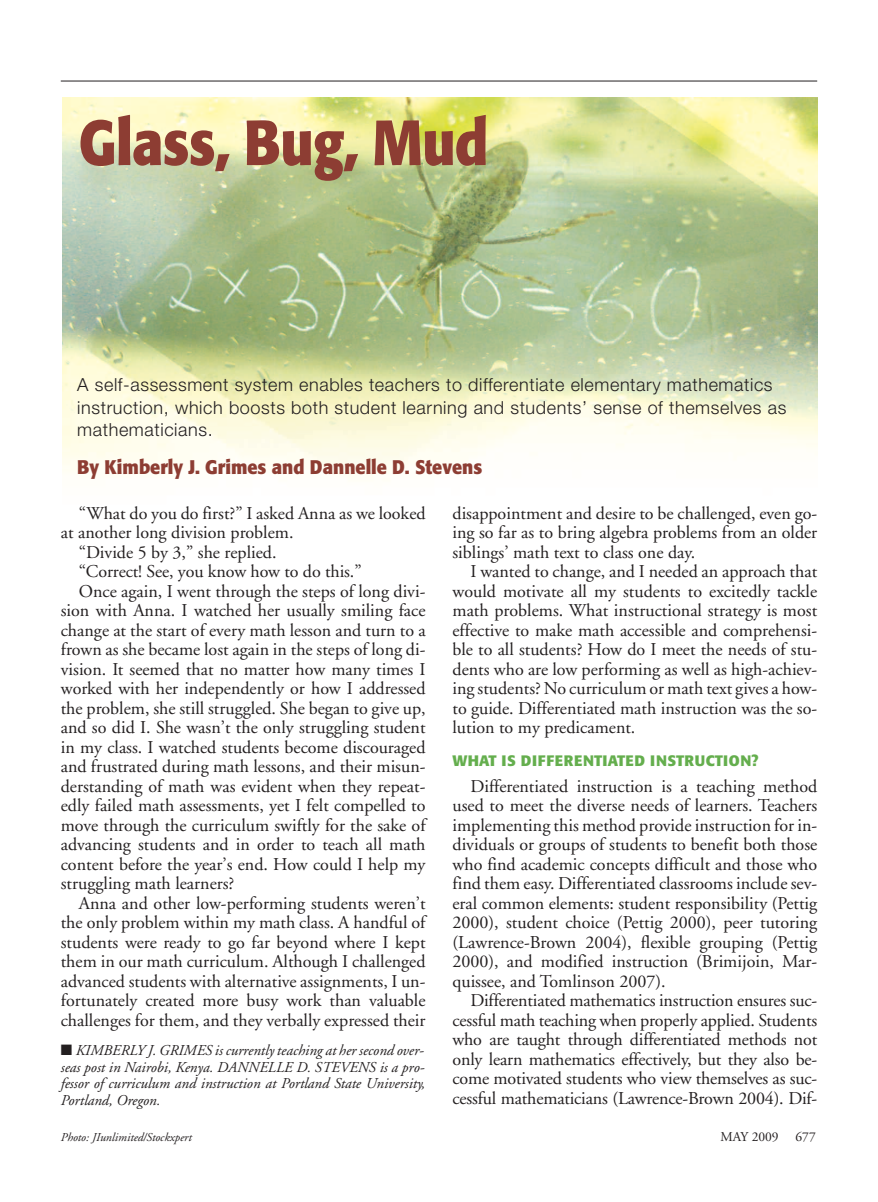
<style>
.page{position:relative;width:878px;height:1202px;background:#fff}
.page>*{position:absolute;margin:0;border:0;box-sizing:border-box;transform-origin:0 0}
.t1{font:700 63px "Formata";letter-spacing:-.01em;color:#8d3d33;scale:.85 1}
.t2{font:700 19.5px "Formata";color:#8d3d33;scale:.92 1}
.t3{font:18px/19.5px "Adobe Garamond";color:#231f20;text-align:justify}
.t4{font:300 18px/22.5px "Helvetica Neue";letter-spacing:.035em;color:#231f20}
.t5{font:italic 15px/16.5px "Adobe Garamond";color:#231f20;text-align:justify}
.t6{font:700 15px "Formata";letter-spacing:.04em;color:#64ae4d}
.t7{font:13.5px "Adobe Garamond";color:#231f20}
.t8{font:italic 12px "Adobe Garamond";color:#231f20}
</style>
<div class="page">
<img style="left:62px;top:98px;width:755px;height:380px">
<hr style="left:61px;top:81px;width:756px;height:1px;background:#231f20">
<h1 class="t1" style="left:79px;top:115px;width:483px">Glass, Bug, Mud</h1>
<p class="t4" style="left:77px;top:375px;width:710px">A self-assessment system enables teachers to differentiate elementary mathematics instruction, which boosts both student learning and students’ sense of themselves as mathematicians.</p>
<p class="t2" style="left:77px;top:458px;width:442px">By Kimberly J. Grimes and Dannelle D. Stevens</p>
<p class="t3" style="left:79px;top:505px;width:348px">“What do you do first?” I asked Anna as we looked</p>
<p class="t3" style="left:61px;top:524px;width:234px">at another long division problem.</p>
<p class="t3" style="left:79px;top:544px;width:199px">“Divide 5 by 3,” she replied.</p>
<p class="t3" style="left:79px;top:563px;width:284px">“Correct! See, you know how to do this.”</p>
<p class="t3" style="left:79px;top:583px;width:348px">Once again, I went through the steps of long divi-</p>
<p class="t3" style="left:61px;top:602px;width:366px">sion with Anna. I watched her usually smiling face</p>
<p class="t3" style="left:61px;top:622px;width:366px">change at the start of every math lesson and turn to a</p>
<p class="t3" style="left:61px;top:641px;width:366px">frown as she became lost again in the steps of long di-</p>
<p class="t3" style="left:61px;top:661px;width:366px">vision. It seemed that no matter how many times I</p>
<p class="t3" style="left:61px;top:680px;width:366px">worked with her independently or how I addressed</p>
<p class="t3" style="left:61px;top:700px;width:366px">the problem, she still struggled. She began to give up,</p>
<p class="t3" style="left:61px;top:719px;width:366px">and so did I. She wasn’t the only struggling student</p>
<p class="t3" style="left:61px;top:739px;width:366px">in my class. I watched students become discouraged</p>
<p class="t3" style="left:61px;top:758px;width:366px">and frustrated during math lessons, and their misun-</p>
<p class="t3" style="left:61px;top:778px;width:366px">derstanding of math was evident when they repeat-</p>
<p class="t3" style="left:61px;top:797px;width:366px">edly failed math assessments, yet I felt compelled to</p>
<p class="t3" style="left:61px;top:817px;width:366px">move through the curriculum swiftly for the sake of</p>
<p class="t3" style="left:61px;top:836px;width:366px">advancing students and in order to teach all math</p>
<p class="t3" style="left:61px;top:856px;width:366px">content before the year’s end. How could I help my</p>
<p class="t3" style="left:61px;top:875px;width:175px">struggling math learners?</p>
<p class="t3" style="left:79px;top:895px;width:348px">Anna and other low-performing students weren’t</p>
<p class="t3" style="left:61px;top:914px;width:366px">the only problem within my math class. A handful of</p>
<p class="t3" style="left:61px;top:934px;width:366px">students were ready to go far beyond where I kept</p>
<p class="t3" style="left:61px;top:953px;width:366px">them in our math curriculum. Although I challenged</p>
<p class="t3" style="left:61px;top:973px;width:366px">advanced students with alternative assignments, I un-</p>
<p class="t3" style="left:61px;top:992px;width:366px">fortunately created more busy work than valuable</p>
<p class="t3" style="left:61px;top:1012px;width:366px">challenges for them, and they verbally expressed their</p>
<p class="t5" style="left:61px;top:1043px;width:366px">■ KIMBERLY J. GRIMES is currently teaching at her second over&shy;seas post in Nairobi, Kenya. DANNELLE D. STEVENS is a pro&shy;fessor of curriculum and instruction at Portland State University, Portland, Oregon.</p>
<p class="t3" style="left:452px;top:505px;width:366px">disappointment and desire to be challenged, even go&shy;ing so far as to bring algebra problems from an older siblings’ math text to class one day.</p>
<p class="t3" style="left:452px;top:563px;width:366px;text-indent:18px">I wanted to change, and I needed an approach that would motivate all my students to excitedly tackle math problems. What instructional strategy is most effective to make math accessible and comprehensi&shy;ble to all students? How do I meet the needs of stu&shy;dents who are low performing as well as high-achiev&shy;ing students? No curriculum or math text gives a how&shy;to guide. Differentiated math instruction was the so&shy;lution to my predicament.</p>
<p class="t6" style="left:452px;top:754px;width:307px">WHAT IS DIFFERENTIATED INSTRUCTION?</p>
<p class="t3" style="left:452px;top:778px;width:366px;text-indent:18px">Differentiated instruction is a teaching method used to meet the diverse needs of learners. Teachers implementing this method provide instruction for in&shy;dividuals or groups of students to benefit both those who find academic concepts difficult and those who find them easy. Differentiated classrooms include sev&shy;eral common elements: student responsibility (Pettig 2000), student choice (Pettig 2000), peer tutoring (Lawrence-Brown 2004), flexible grouping (Pettig 2000), and modified instruction (Brimijoin, Mar&shy;quissee, and Tomlinson 2007).</p>
<p class="t3" style="left:452px;top:992px;width:366px;text-indent:18px">Differentiated mathematics instruction ensures suc&shy;cessful math teaching when properly applied. Students who are taught through differentiated methods not only learn mathematics effectively, but they also be&shy;come motivated students who view themselves as suc&shy;cessful mathematicians (Lawrence-Brown 2004). Dif-</p>
<p class="t8" style="left:61px;top:1132px;width:133px">Photo: JIunlimited/Stockxpert</p>
<p class="t7" style="left:720px;top:1131px;width:60px">MAY 2009</p>
<p class="t7" style="left:795px;top:1131px;width:22px">677</p>
</div>
